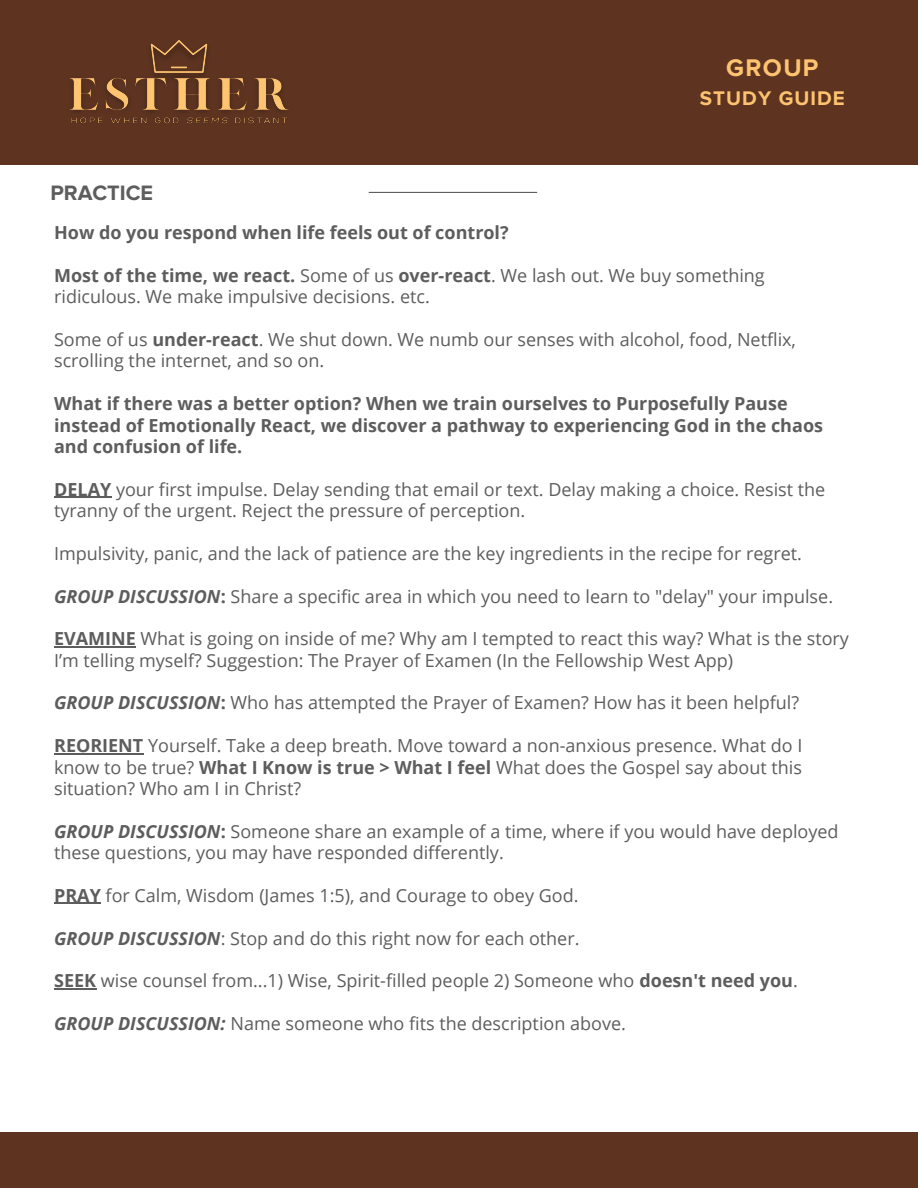
<style>
.page{position:relative;width:918px;height:1188px;background:#fff}
.page>*{position:absolute;margin:0;border:0;box-sizing:border-box;transform-origin:0 0}
.t1{font:700 24.9px "Proxima Nova";letter-spacing:.055em;color:#fdc370}
.t2{font:700 21.6px "Proxima Nova";color:#5d5d5d}
.t3{font:700 20.4px "Proxima Nova";letter-spacing:.055em;color:#fdc370}
.t4{font:18px/21.3px "Open Sans";color:#5d5d5d}
.t5{font:700 18px/21.3px "Open Sans";color:#5d5d5d}
.s1{font-weight:700}
.s2{font-weight:700;font-style:italic}
</style>
<div class="page">
<div style="left:0;top:1133px;width:918px;height:55px;background:#5e3421"></div>
<hr style="left:369px;top:192px;width:168px;height:1px;background:#5d5d5d">
<hr style="left:54px;top:497px;width:57px;height:1px;background:#5d5d5d">
<hr style="left:54px;top:646px;width:82px;height:2px;background:#5d5d5d">
<hr style="left:54px;top:753px;width:89px;height:1px;background:#5d5d5d">
<hr style="left:54px;top:903px;width:47px;height:1px;background:#5d5d5d">
<hr style="left:54px;top:988px;width:42px;height:2px;background:#5d5d5d">
<div style="left:0;top:0;width:918px;height:164px;background:#5e3421"></div>
<img style="left:69px;top:40px;width:220px;height:84px">
<h1 class="t1" style="left:726px;top:53px;width:94px">GROUP</h1>
<p class="t3" style="left:700px;top:86px;width:146px">STUDY GUIDE</p>
<p class="t2" style="left:50px;top:180px;width:104px">PRACTICE</p>
<p class="t5" style="left:54px;top:222px;width:456px">How do you respond when life feels out of control?</p>
<p class="t4" style="left:54px;top:264px;width:712px"><span class="s1">Most of the time, we react.</span> Some of us <span class="s1">over-react</span>. We lash out. We buy something ridiculous. We make impulsive decisions. etc.</p>
<p class="t4" style="left:54px;top:328px;width:743px">Some of us <span class="s1">under-react</span>. We shut down. We numb our senses with alcohol, food, Netflix, scrolling the internet, and so on.</p>
<p class="t5" style="left:54px;top:393px;width:770px">What if there was a better option? When we train ourselves to Purposefully Pause instead of Emotionally React, we discover a pathway to experiencing God in the chaos and confusion of life.</p>
<p class="t4" style="left:54px;top:478px;width:773px"><span class="s1">DELAY</span> your first impulse. Delay sending that email or text. Delay making a choice. Resist the tyranny of the urgent. Reject the pressure of perception.</p>
<p class="t4" style="left:54px;top:542px;width:749px">Impulsivity, panic, and the lack of patience are the key ingredients in the recipe for regret.</p>
<p class="t4" style="left:54px;top:585px;width:780px"><span class="s2">GROUP DISCUSSION</span><span class="s1">:</span> Share a specific area in which you need to learn to "delay" your impulse.</p>
<p class="t4" style="left:54px;top:628px;width:796px"><span class="s1">EVAMINE</span> What is going on inside of me? Why am I tempted to react this way? What is the story<br>I’m telling myself? Suggestion: The Prayer of Examen (In the Fellowship West App)</p>
<p class="t4" style="left:54px;top:692px;width:747px"><span class="s2">GROUP DISCUSSION</span><span class="s1">:</span> Who has attempted the Prayer of Examen? How has it been helpful?</p>
<p class="t4" style="left:54px;top:735px;width:750px;text-align:justify"><span class="s1">REORIENT</span> Yourself. Take a deep breath. Move toward a non-anxious presence. What do I know to be true? <span class="s1">What I Know is true &gt; What I feel</span> What does the Gospel say about this situation? Who am I in Christ?</p>
<p class="t4" style="left:54px;top:820px;width:786px"><span class="s2">GROUP DISCUSSION</span><span class="s1">:</span> Someone share an example of a time, where if you would have deployed these questions, you may have responded differently.</p>
<p class="t4" style="left:54px;top:884px;width:526px"><span class="s1">PRAY</span> for Calm, Wisdom (James 1:5), and Courage to obey God.</p>
<p class="t4" style="left:54px;top:927px;width:527px"><span class="s2">GROUP DISCUSSION</span>: Stop and do this right now for each other.</p>
<p class="t4" style="left:54px;top:970px;width:745px"><span class="s1">SEEK</span> wise counsel from...1) Wise, Spirit-filled people 2) Someone who <span class="s1">doesn't need you</span>.</p>
<p class="t4" style="left:54px;top:1012px;width:573px"><span class="s2">GROUP DISCUSSION:</span> Name someone who fits the description above.</p>
</div>
